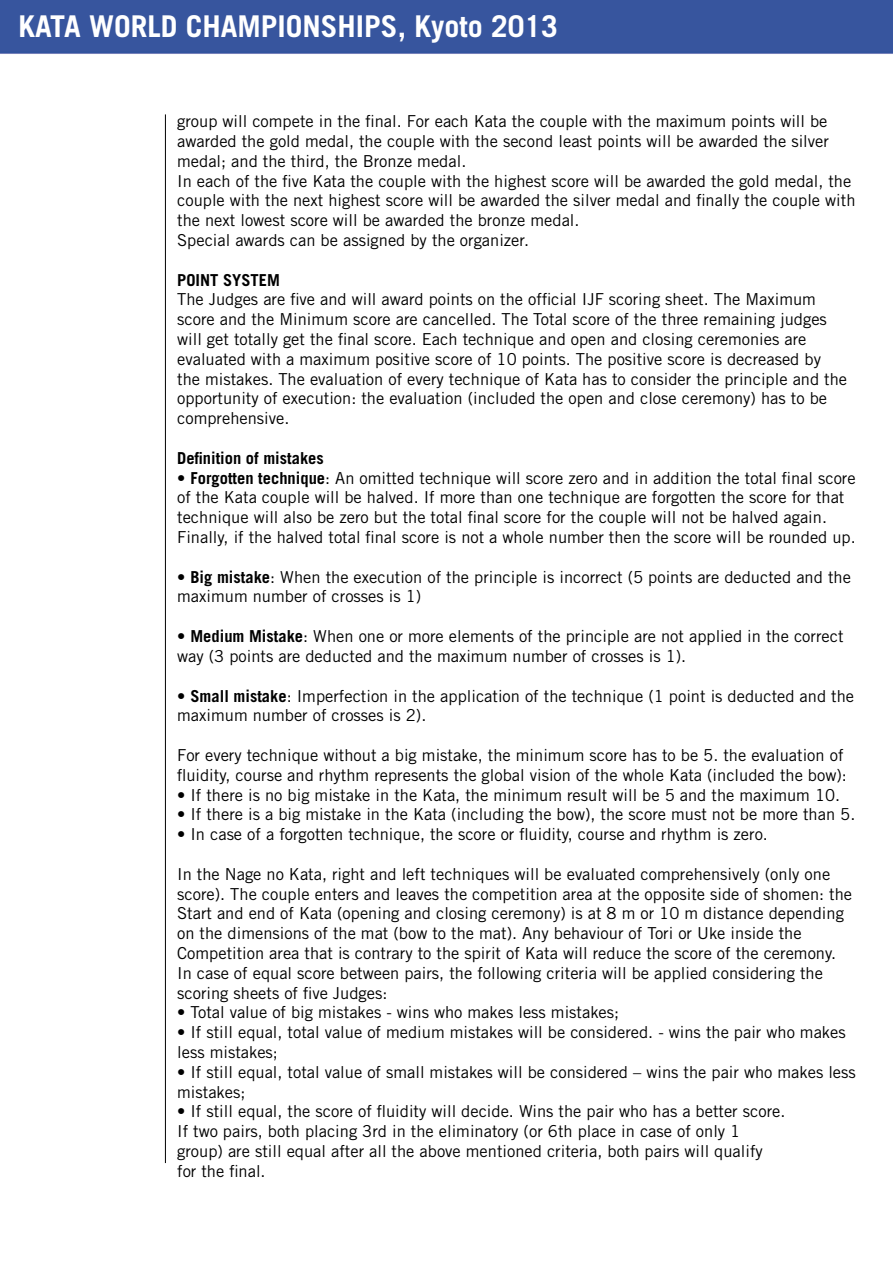
<style>
.page{position:relative;width:893px;height:1263px;background:#fff}
.page>*{position:absolute;margin:0;border:0;box-sizing:border-box;transform-origin:0 0}
.t1{font:700 30px "Trade Gothic";color:#fff}
.t2{font:16.5px/19.8px "Trade Gothic";color:#000}
.t3{font:700 16.5px "Trade Gothic";color:#000}
.s1{font-weight:700}
</style>
<div class="page">
<img style="left:0;top:0;width:893px;height:1164px">
<hr style="left:165px;top:114px;width:1px;height:1049px;background:#000">
<h1 class="t1" style="left:19px;top:8px;width:541px">KATA WORLD CHAMPIONSHIPS, Kyoto 2013</h1>
<p class="t2" style="left:177px;top:111px;width:680px">group will compete in the final. For each Kata the couple with the maximum points will be awarded the gold medal, the couple with the second least points will be awarded the silver medal; and the third, the Bronze medal.<br>In each of the five Kata the couple with the highest score will be awarded the gold medal, the couple with the next highest score will be awarded the silver medal and finally the couple with the next lowest score will be awarded the bronze medal.<br>Special awards can be assigned by the organizer.</p>
<p class="t3" style="left:177px;top:270px;width:104px">POINT SYSTEM</p>
<p class="t2" style="left:177px;top:289px;width:671px">The Judges are five and will award points on the official IJF scoring sheet. The Maximum score and the Minimum score are cancelled. The Total score of the three remaining judges will get totally get the final score. Each technique and open and closing ceremonies are evaluated with a maximum positive score of 10 points. The positive score is decreased by the mistakes. The evaluation of every technique of Kata has to consider the principle and the opportunity of execution: the evaluation (included the open and close ceremony) has to be comprehensive.</p>
<p class="t3" style="left:177px;top:448px;width:148px">Definition of mistakes</p>
<p class="t2" style="left:177px;top:468px;width:680px">• <span class="s1">Forgotten technique</span>: An omitted technique will score zero and in addition the total final score of the Kata couple will be halved. If more than one technique are forgotten the score for that technique will also be zero but the total final score for the couple will not be halved again.<br>Finally, if the halved total final score is not a whole number then the score will be rounded up.</p>
<p class="t2" style="left:177px;top:567px;width:675px">• <span class="s1">Big mistake</span>: When the execution of the principle is incorrect (5 points are deducted and the maximum number of crosses is 1)</p>
<p class="t2" style="left:177px;top:626px;width:668px">• <span class="s1">Medium Mistake</span>: When one or more elements of the principle are not applied in the correct way (3 points are deducted and the maximum number of crosses is 1).</p>
<p class="t2" style="left:177px;top:685px;width:678px">• <span class="s1">Small mistake</span>: Imperfection in the application of the technique (1 point is deducted and the maximum number of crosses is 2).</p>
<p class="t2" style="left:177px;top:745px;width:671px">For every technique without a big mistake, the minimum score has to be 5. the evaluation of fluidity, course and rhythm represents the global vision of the whole Kata (included the bow):</p>
<p class="t2" style="left:177px;top:784px;width:665px">• If there is no big mistake in the Kata, the minimum result will be 5 and the maximum 10.</p>
<p class="t2" style="left:177px;top:804px;width:680px">• If there is a big mistake in the Kata (including the bow), the score must not be more than 5.</p>
<p class="t2" style="left:177px;top:824px;width:592px">• In case of a forgotten technique, the score or fluidity, course and rhythm is zero.</p>
<p class="t2" style="left:177px;top:864px;width:676px">In the Nage no Kata, right and left techniques will be evaluated comprehensively (only one score). The couple enters and leaves the competition area at the opposite side of shomen: the Start and end of Kata (opening and closing ceremony) is at 8 m or 10 m distance depending on the dimensions of the mat (bow to the mat). Any behaviour of Tori or Uke inside the Competition area that is contrary to the spirit of Kata will reduce the score of the ceremony.<br>In case of equal score between pairs, the following criteria will be applied considering the scoring sheets of five Judges:</p>
<p class="t2" style="left:177px;top:1002px;width:444px">• Total value of big mistakes - wins who makes less mistakes;</p>
<p class="t2" style="left:177px;top:1022px;width:670px">• If still equal, total value of medium mistakes will be considered. - wins the pair who makes less mistakes;</p>
<p class="t2" style="left:177px;top:1062px;width:680px">• If still equal, total value of small mistakes will be considered – wins the pair who makes less mistakes;</p>
<p class="t2" style="left:177px;top:1101px;width:610px">• If still equal, the score of fluidity will decide. Wins the pair who has a better score.<br>If two pairs, both placing 3rd in the eliminatory (or 6th place in case of only 1 group) are still equal after all the above mentioned criteria, both pairs will qualify for the final.</p>
</div>
